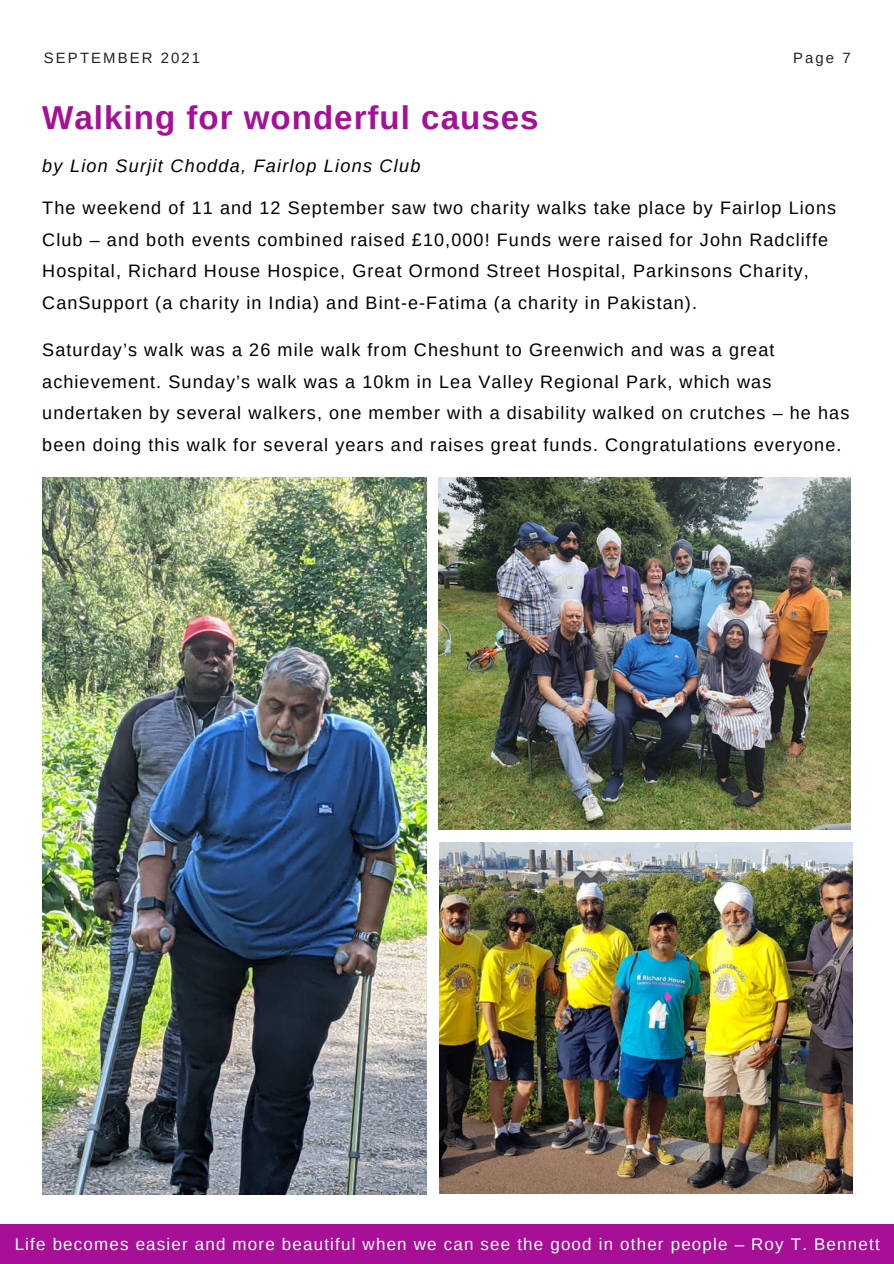
<style>
.page{position:relative;width:894px;height:1264px;background:#fff}
.page>*{position:absolute;margin:0;border:0;box-sizing:border-box;transform-origin:0 0}
.t1{font:700 33.15px "Arimo";letter-spacing:.03em;color:#a60f96}
.t2{font:18px/31.5px "Arimo";letter-spacing:.06em;color:#000}
.t3{font:italic 18px "Arimo";letter-spacing:.07em;color:#000}
.t4{font:16.95px "Arimo";letter-spacing:.07em;color:#fffff9}
.t5{font:14.85px "Arimo";letter-spacing:.14em;color:#222}
</style>
<div class="page">
<div style="left:0;top:1223px;width:893px;height:40px;background:#a60f96"></div>
<img style="left:439px;top:842px;width:412px;height:351px">
<img style="left:42px;top:478px;width:384px;height:716px">
<img style="left:438px;top:478px;width:412px;height:351px">
<p class="t5" style="left:44px;top:50px;width:158px">SEPTEMBER 2021</p>
<p class="t1" style="left:42px;top:99px;width:497px">Walking for wonderful causes</p>
<p class="t3" style="left:42px;top:156px;width:379px">by Lion Surjit Chodda, Fairlop Lions Club</p>
<p class="t5" style="left:792px;top:50px;width:59px">Page 7</p>
<p class="t2" style="left:42px;top:192px;width:795px">The weekend of 11 and 12 September saw two charity walks take place by Fairlop Lions Club – and both events combined raised £10,000! Funds were raised for John Radcliffe Hospital, Richard House Hospice, Great Ormond Street Hospital, Parkinsons Charity, CanSupport (a charity in India) and Bint-e-Fatima (a charity in Pakistan).</p>
<p class="t2" style="left:42px;top:334px;width:808px">Saturday’s walk was a 26 mile walk from Cheshunt to Greenwich and was a great achievement. Sunday’s walk was a 10km in Lea Valley Regional Park, which was undertaken by several walkers, one member with a disability walked on crutches – he has been doing this walk for several years and raises great funds. Congratulations everyone.</p>
<p class="t4" style="left:15px;top:1234px;width:866px">Life becomes easier and more beautiful when we can see the good in other people – Roy T. Bennett</p>
</div>
